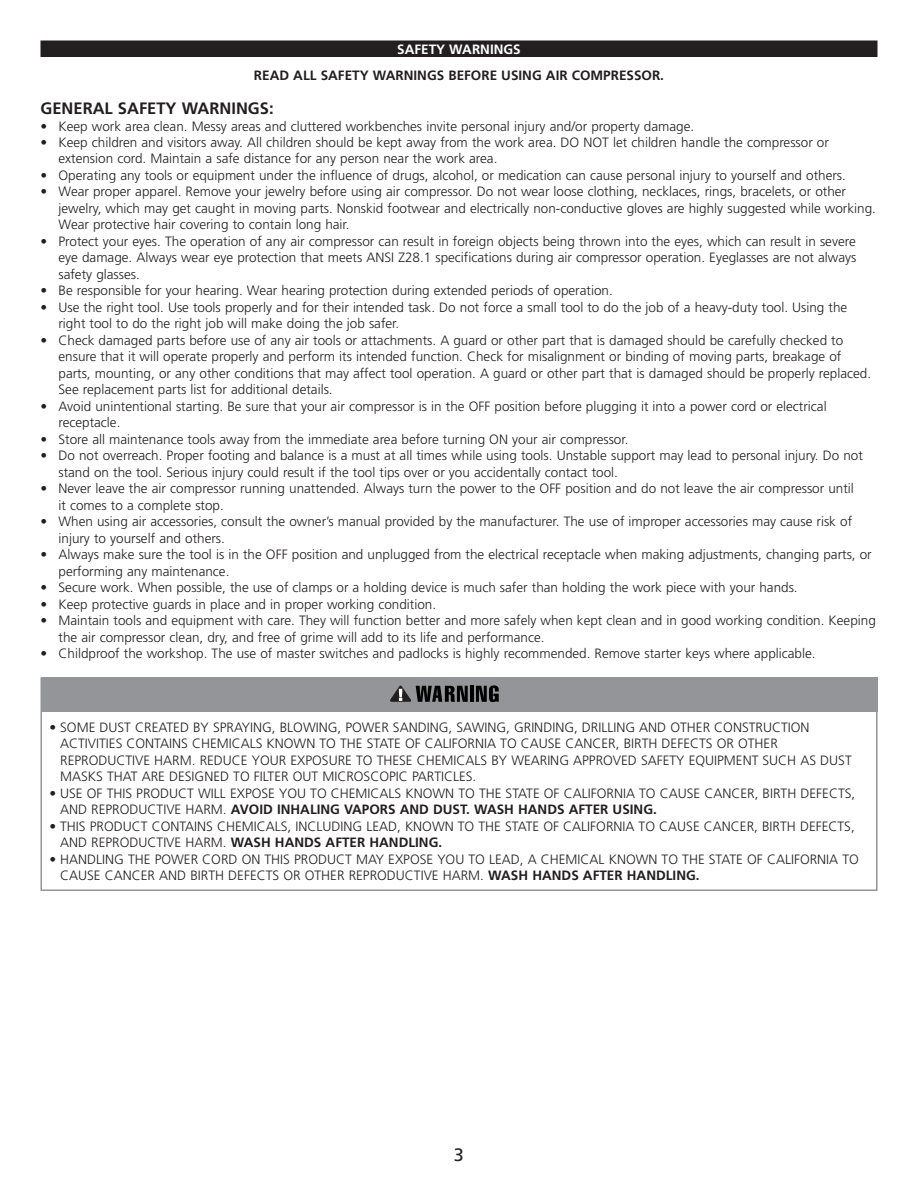
<style>
.page{position:relative;width:918px;height:1188px;background:#fff}
.page>*{position:absolute;margin:0;border:0;box-sizing:border-box;transform-origin:0 0}
.t1{font:18px "Frutiger";color:#231f20}
.t2{font:700 16.5px "Frutiger";color:#231f20}
.t3{font:300 13.5px/16.5px "Frutiger";color:#231f20}
.t4{font:700 13.5px "Frutiger";color:#231f20}
.t5{font:700 13.5px "Frutiger";color:#fff}
.s1{font-weight:700}
</style>
<div class="page">
<div style="left:40px;top:40px;width:838px;height:17px;background:#231f20"></div>
<div style="left:41px;top:678px;width:837px;height:213px;border:2px solid #939598"></div>
<div style="left:41px;top:677px;width:837px;height:35px;background:#939598"></div>
<hr style="left:470px;top:686px;width:4px;height:16px;background:#000">
<svg style="left:476px;top:685px;width:23px;height:17px"></svg>
<svg style="left:390px;top:685px;width:78px;height:17px"></svg>
<p class="t5" style="left:397px;top:44px;width:125px">SAFETY WARNINGS</p>
<p class="t4" style="left:254px;top:69px;width:412px">READ ALL SAFETY WARNINGS BEFORE USING AIR COMPRESSOR.</p>
<p class="t2" style="left:40px;top:102px;width:235px">GENERAL SAFETY WARNINGS:</p>
<p class="t3" style="left:40px;top:119px;width:655px">• Keep work area clean. Messy areas and cluttered workbenches invite personal injury and/or property damage.</p>
<p class="t3" style="left:59px;top:135px;width:772px;text-indent:-18px">• Keep children and visitors away. All children should be kept away from the work area. DO NOT let children handle the compressor or extension cord. Maintain a safe distance for any person near the work area.</p>
<p class="t3" style="left:41px;top:168px;width:807px">• Operating any tools or equipment under the influence of drugs, alcohol, or medication can cause personal injury to yourself and others.</p>
<p class="t3" style="left:59px;top:185px;width:819px;text-indent:-18px">• Wear proper apparel. Remove your jewelry before using air compressor. Do not wear loose clothing, necklaces, rings, bracelets, or other jewelry, which may get caught in moving parts. Nonskid footwear and electrically non-conductive gloves are highly suggested while working.<br>Wear protective hair covering to contain long hair.</p>
<p class="t3" style="left:59px;top:234px;width:799px;text-align:justify;text-indent:-18px">• Protect your eyes. The operation of any air compressor can result in foreign objects being thrown into the eyes, which can result in severe eye damage. Always wear eye protection that meets ANSI Z28.1 specifications during air compressor operation. Eyeglasses are not always safety glasses.</p>
<p class="t3" style="left:41px;top:284px;width:574px">• Be responsible for your hearing. Wear hearing protection during extended periods of operation.</p>
<p class="t3" style="left:59px;top:300px;width:790px;text-indent:-18px">• Use the right tool. Use tools properly and for their intended task. Do not force a small tool to do the job of a heavy-duty tool. Using the right tool to do the right job will make doing the job safer.</p>
<p class="t3" style="left:59px;top:333px;width:814px;text-indent:-18px">• Check damaged parts before use of any air tools or attachments. A guard or other part that is damaged should be carefully checked to ensure that it will operate properly and perform its intended function. Check for misalignment or binding of moving parts, breakage of parts, mounting, or any other conditions that may affect tool operation. A guard or other part that is damaged should be properly replaced.<br>See replacement parts list for additional details.</p>
<p class="t3" style="left:59px;top:399px;width:770px;text-indent:-18px">• Avoid unintentional starting. Be sure that your air compressor is in the OFF position before plugging it into a power cord or electrical receptacle.</p>
<p class="t3" style="left:41px;top:432px;width:589px">• Store all maintenance tools away from the immediate area before turning ON your air compressor.</p>
<p class="t3" style="left:59px;top:449px;width:806px;text-indent:-18px">• Do not overreach. Proper footing and balance is a must at all times while using tools. Unstable support may lead to personal injury. Do not stand on the tool. Serious injury could result if the tool tips over or you accidentally contact tool.</p>
<p class="t3" style="left:59px;top:482px;width:797px;text-indent:-18px">• Never leave the air compressor running unattended. Always turn the power to the OFF position and do not leave the air compressor until it comes to a complete stop.</p>
<p class="t3" style="left:59px;top:515px;width:795px;text-indent:-18px">• When using air accessories, consult the owner’s manual provided by the manufacturer. The use of improper accessories may cause risk of injury to yourself and others.</p>
<p class="t3" style="left:59px;top:548px;width:815px;text-indent:-18px">• Always make sure the tool is in the OFF position and unplugged from the electrical receptacle when making adjustments, changing parts, or performing any maintenance.</p>
<p class="t3" style="left:41px;top:581px;width:759px">• Secure work. When possible, the use of clamps or a holding device is much safer than holding the work piece with your hands.</p>
<p class="t3" style="left:41px;top:597px;width:397px">• Keep protective guards in place and in proper working condition.</p>
<p class="t3" style="left:59px;top:614px;width:819px;text-indent:-18px">• Maintain tools and equipment with care. They will function better and more safely when kept clean and in good working condition. Keeping the air compressor clean, dry, and free of grime will add to its life and performance.</p>
<p class="t3" style="left:41px;top:647px;width:777px">• Childproof the workshop. The use of master switches and padlocks is highly recommended. Remove starter keys where applicable.</p>
<p class="t3" style="left:60px;top:720px;width:793px;text-indent:-11px">• SOME DUST CREATED BY SPRAYING, BLOWING, POWER SANDING, SAWING, GRINDING, DRILLING AND OTHER CONSTRUCTION ACTIVITIES CONTAINS CHEMICALS KNOWN TO THE STATE OF CALIFORNIA TO CAUSE CANCER, BIRTH DEFECTS OR OTHER REPRODUCTIVE HARM. REDUCE YOUR EXPOSURE TO THESE CHEMICALS BY WEARING APPROVED SAFETY EQUIPMENT SUCH AS DUST MASKS THAT ARE DESIGNED TO FILTER OUT MICROSCOPIC PARTICLES.</p>
<p class="t3" style="left:60px;top:786px;width:797px;text-indent:-11px">• USE OF THIS PRODUCT WILL EXPOSE YOU TO CHEMICALS KNOWN TO THE STATE OF CALIFORNIA TO CAUSE CANCER, BIRTH DEFECTS,<br>AND REPRODUCTIVE HARM. <span class="s1">AVOID INHALING VAPORS AND DUST. WASH HANDS AFTER USING.</span></p>
<p class="t3" style="left:60px;top:819px;width:796px;text-indent:-11px">• THIS PRODUCT CONTAINS CHEMICALS, INCLUDING LEAD, KNOWN TO THE STATE OF CALIFORNIA TO CAUSE CANCER, BIRTH DEFECTS,<br>AND REPRODUCTIVE HARM. <span class="s1">WASH HANDS AFTER HANDLING.</span></p>
<p class="t3" style="left:60px;top:852px;width:800px;text-indent:-11px">• HANDLING THE POWER CORD ON THIS PRODUCT MAY EXPOSE YOU TO LEAD, A CHEMICAL KNOWN TO THE STATE OF CALIFORNIA TO<br>CAUSE CANCER AND BIRTH DEFECTS OR OTHER REPRODUCTIVE HARM. <span class="s1">WASH HANDS AFTER HANDLING.</span></p>
<h1 class="t1" style="left:454px;top:1148px;width:12px">3</h1>
</div>
